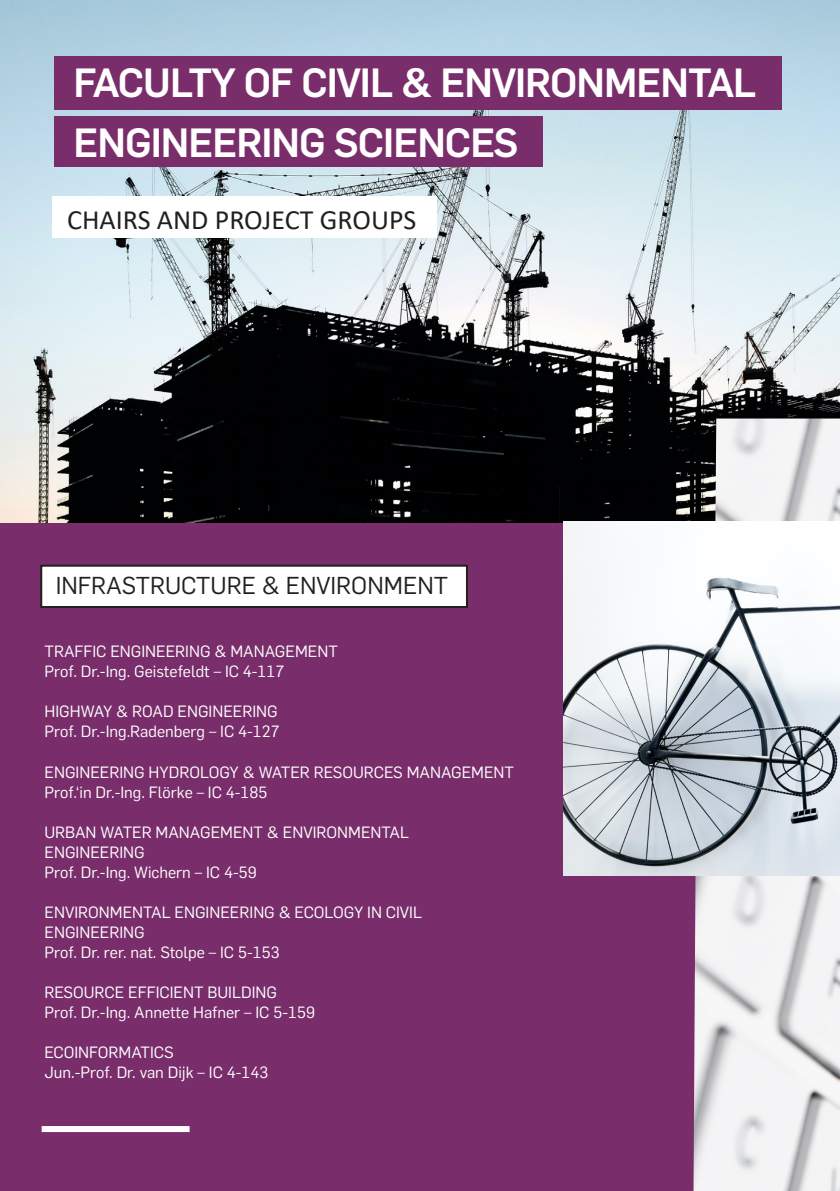
<style>
.page{position:relative;width:840px;height:1191px;background:#fff}
.page>*{position:absolute;margin:0;border:0;box-sizing:border-box;transform-origin:0 0}
.t1{font:700 40px "Rub Flama";letter-spacing:-.025em;color:#fff}
.t2{font:28px "Calibri";color:#231f20}
.t3{font:24px "Rub Flama";color:#231f20}
.t4{font:16px "Rub Flama";color:#fff}
</style>
<div class="page">
<div style="left:0;top:0;width:833px;height:1191px;background:#792e6b"></div>
<img style="left:0;top:0;width:839px;height:522px">
<img style="left:713px;top:418px;width:126px;height:103px">
<img style="left:693px;top:876px;width:146px;height:315px">
<img style="left:563px;top:521px;width:276px;height:355px">
<div style="left:52px;top:196px;width:385px;height:42px;background:#fff"></div>
<div style="left:42px;top:1126px;width:147px;height:6px;background:#fff"></div>
<div style="left:41px;top:565px;width:425px;height:42px;background:#fff"></div>
<div style="left:40px;top:564px;width:427px;height:44px;border:2px solid #231f20"></div>
<div style="left:54px;top:56px;width:726px;height:54px;background:#792e6b"></div>
<div style="left:54px;top:116px;width:488px;height:50px;background:#792e6b"></div>
<p class="t1" style="left:73px;top:54px;width:684px">FACULTY OF CIVIL &amp; ENVIRONMENTAL</p>
<p class="t1" style="left:73px;top:114px;width:446px">ENGINEERING SCIENCES</p>
<p class="t2" style="left:67px;top:200px;width:350px">CHAIRS AND PROJECT GROUPS</p>
<p class="t3" style="left:56px;top:569px;width:393px">INFRASTRUCTURE &amp; ENVIRONMENT</p>
<p class="t4" style="left:44px;top:641px;width:295px">TRAFFIC ENGINEERING &amp; MANAGEMENT</p>
<p class="t4" style="left:44px;top:661px;width:241px">Prof. Dr.-Ing. Geistefeldt – IC 4-117</p>
<p class="t4" style="left:44px;top:701px;width:235px">HIGHWAY &amp; ROAD ENGINEERING</p>
<p class="t4" style="left:44px;top:721px;width:237px">Prof. Dr.-Ing.Radenberg – IC 4-127</p>
<p class="t4" style="left:44px;top:761px;width:471px">ENGINEERING HYDROLOGY &amp; WATER RESOURCES MANAGEMENT</p>
<p class="t4" style="left:44px;top:781px;width:224px">Prof.‘in Dr.-Ing. Flörke – IC 4-185</p>
<p class="t4" style="left:44px;top:821px;width:366px">URBAN WATER MANAGEMENT &amp; ENVIRONMENTAL</p>
<p class="t4" style="left:44px;top:841px;width:102px">ENGINEERING</p>
<p class="t4" style="left:44px;top:861px;width:213px">Prof. Dr.-Ing. Wichern – IC 4-59</p>
<p class="t4" style="left:44px;top:901px;width:379px">ENVIRONMENTAL ENGINEERING &amp; ECOLOGY IN CIVIL</p>
<p class="t4" style="left:44px;top:921px;width:102px">ENGINEERING</p>
<p class="t4" style="left:44px;top:941px;width:236px">Prof. Dr. rer. nat. Stolpe – IC 5-153</p>
<p class="t4" style="left:44px;top:981px;width:234px">RESOURCE EFFICIENT BUILDING</p>
<p class="t4" style="left:44px;top:1001px;width:272px">Prof. Dr.-Ing. Annette Hafner – IC 5-159</p>
<p class="t4" style="left:44px;top:1041px;width:131px">ECOINFORMATICS</p>
<p class="t4" style="left:44px;top:1061px;width:225px">Jun.-Prof. Dr. van Dijk – IC 4-143</p>
</div>
